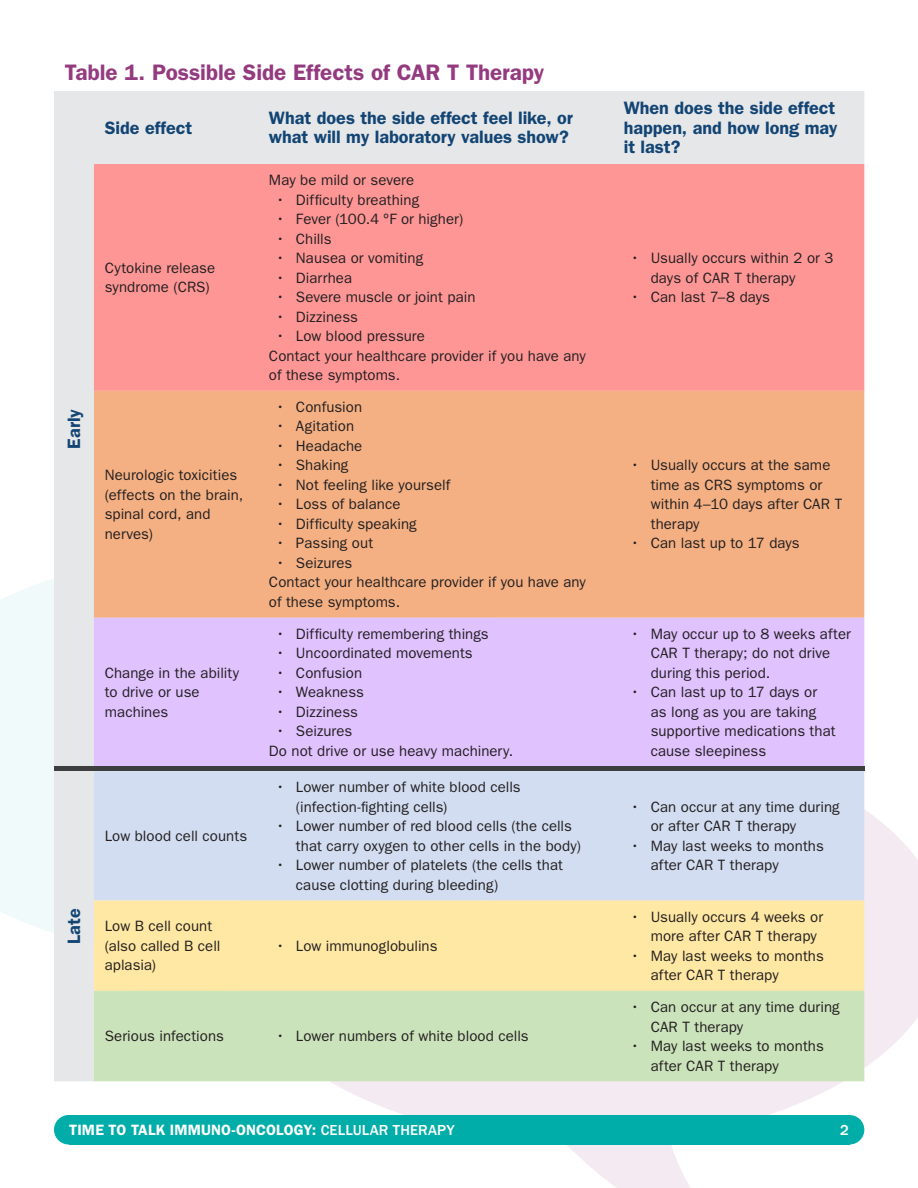
<style>
.page{position:relative;width:918px;height:1188px;background:#fff}
.page>*{position:absolute;margin:0;border:0;box-sizing:border-box;transform-origin:0 0}
.Heading_2{font:600 22.5px "ITC Franklin Gothic Std";letter-spacing:-.005em;color:#943b80}
.Table_Head{font:600 18px/19.5px "ITC Franklin Gothic Std";color:#134574}
.Table_Body{font:15px/19.5px "ITC Franklin Gothic Std";letter-spacing:.005em;color:#231f20}
.t1{font:600 15px "ITC Franklin Gothic Std";letter-spacing:.01em;color:#fff}
.t2{font:500 15px "ITC Franklin Gothic Std";color:#fff}
.s1{font-weight:500}
</style>
<div class="page">
<div style="left:0;top:578px;width:54px;height:355px;background:#f1fafa"></div>
<svg style="left:234px;top:734px;width:684px;height:454px"></svg>
<div style="left:835px;top:1115px;width:29px;height:29px;background:#00ada8;border-radius:50%"></div>
<div style="left:54px;top:1115px;width:29px;height:29px;background:#00ada8;border-radius:50%"></div>
<div style="left:69px;top:1115px;width:781px;height:29px;background:#00ada8"></div>
<div style="left:54px;top:91px;width:810px;height:990px;background:#e6e7e9"></div>
<div style="left:94px;top:164px;width:770px;height:227px;background:#ff9696"></div>
<div style="left:94px;top:391px;width:770px;height:227px;background:#f4b083"></div>
<div style="left:94px;top:618px;width:770px;height:149px;background:#e0c2ff"></div>
<hr style="left:54px;top:767px;width:810px;height:4px;background:#3e3e3f">
<div style="left:94px;top:771px;width:770px;height:130px;background:#d2ddf1"></div>
<div style="left:94px;top:901px;width:770px;height:90px;background:#ffe8a3"></div>
<div style="left:94px;top:991px;width:770px;height:90px;background:#cbe3bb"></div>
<p class="Heading_2" style="left:65px;top:59px;width:481px">Table 1. Possible Side Effects of CAR T Therapy</p>
<p class="Table_Head" style="left:105px;top:118px;width:89px">Side effect</p>
<p class="Table_Head" style="left:269px;top:108px;width:306px">What does the side effect feel like, or what will my laboratory values show?</p>
<p class="Table_Head" style="left:624px;top:98px;width:215px;text-align:justify">When does the side effect happen, and how long may it last?</p>
<p class="Table_Body" style="left:105px;top:258px;width:112px">Cytokine release syndrome (CRS)</p>
<p class="Table_Head" style="left:64px;top:449px;width:41px;rotate:-90deg">Early</p>
<p class="Table_Body" style="left:105px;top:465px;width:134px">Neurologic toxicities</p>
<p class="Table_Body" style="left:105px;top:485px;width:140px">(effects on the brain, spinal cord, and nerves)</p>
<p class="Table_Body" style="left:105px;top:663px;width:136px">Change in the ability to drive or use machines</p>
<p class="Table_Body" style="left:105px;top:826px;width:144px">Low blood cell counts</p>
<p class="Table_Head" style="left:64px;top:944px;width:37px;rotate:-90deg">Late</p>
<p class="Table_Body" style="left:105px;top:917px;width:117px">Low B cell count (also called B cell aplasia)</p>
<p class="Table_Body" style="left:269px;top:170px;width:147px">May be mild or severe</p>
<p class="Table_Body" style="left:276px;top:190px;width:145px">• Difficulty breathing</p>
<p class="Table_Body" style="left:276px;top:209px;width:189px">• Fever (100.4 ºF or higher)</p>
<p class="Table_Body" style="left:276px;top:229px;width:57px">• Chills</p>
<p class="Table_Body" style="left:276px;top:248px;width:149px">• Nausea or vomiting</p>
<p class="Table_Body" style="left:276px;top:268px;width:78px">• Diarrhea</p>
<p class="Table_Body" style="left:276px;top:287px;width:201px">• Severe muscle or joint pain</p>
<p class="Table_Body" style="left:276px;top:307px;width:84px">• Dizziness</p>
<p class="Table_Body" style="left:276px;top:326px;width:151px">• Low blood pressure</p>
<p class="Table_Body" style="left:269px;top:346px;width:318px">Contact your healthcare provider if you have any of these symptoms.</p>
<p class="Table_Body" style="left:276px;top:397px;width:88px">• Confusion</p>
<p class="Table_Body" style="left:276px;top:417px;width:80px">• Agitation</p>
<p class="Table_Body" style="left:276px;top:436px;width:88px">• Headache</p>
<p class="Table_Body" style="left:276px;top:456px;width:74px">• Shaking</p>
<p class="Table_Body" style="left:276px;top:475px;width:176px">• Not feeling like yourself</p>
<p class="Table_Body" style="left:276px;top:495px;width:126px">• Loss of balance</p>
<p class="Table_Body" style="left:276px;top:514px;width:143px">• Difficulty speaking</p>
<p class="Table_Body" style="left:276px;top:534px;width:99px">• Passing out</p>
<p class="Table_Body" style="left:276px;top:553px;width:78px">• Seizures</p>
<p class="Table_Body" style="left:269px;top:573px;width:318px">Contact your healthcare provider if you have any of these symptoms.</p>
<p class="Table_Body" style="left:276px;top:624px;width:214px">• Difficulty remembering things</p>
<p class="Table_Body" style="left:276px;top:644px;width:199px">• Uncoordinated movements</p>
<p class="Table_Body" style="left:276px;top:663px;width:88px">• Confusion</p>
<p class="Table_Body" style="left:276px;top:683px;width:90px">• Weakness</p>
<p class="Table_Body" style="left:276px;top:702px;width:84px">• Dizziness</p>
<p class="Table_Body" style="left:276px;top:722px;width:78px">• Seizures</p>
<p class="Table_Body" style="left:269px;top:741px;width:246px">Do not drive or use heavy machinery.</p>
<p class="Table_Body" style="left:296px;top:778px;width:226px;text-indent:-20px">• Lower number of white blood cells (infection-fighting cells)</p>
<p class="Table_Body" style="left:296px;top:817px;width:287px;text-indent:-20px">• Lower number of red blood cells (the cells that carry oxygen to other cells in the body)</p>
<p class="Table_Body" style="left:296px;top:856px;width:269px;text-indent:-20px">• Lower number of platelets (the cells that cause clotting during bleeding)</p>
<p class="Table_Body" style="left:276px;top:936px;width:163px">• Low immunoglobulins</p>
<p class="Table_Body" style="left:105px;top:1027px;width:121px">Serious infections</p>
<p class="Table_Body" style="left:276px;top:1027px;width:254px">• Lower numbers of white blood cells</p>
<p class="Table_Body" style="left:651px;top:248px;width:184px;text-indent:-20px">• Usually occurs within 2 or 3 days of CAR T therapy</p>
<p class="Table_Body" style="left:630px;top:287px;width:141px">• Can last 7–8 days</p>
<p class="Table_Body" style="left:651px;top:456px;width:193px;text-indent:-20px">• Usually occurs at the same time as CRS symptoms or within 4–10 days after CAR T therapy</p>
<p class="Table_Body" style="left:630px;top:534px;width:171px">• Can last up to 17 days</p>
<p class="Table_Body" style="left:651px;top:624px;width:202px;text-indent:-20px">• May occur up to 8 weeks after<br>CAR T therapy; do not drive during this period.</p>
<p class="Table_Body" style="left:651px;top:683px;width:187px;text-indent:-20px">• Can last up to 17 days or as long as you are taking supportive medications that cause sleepiness</p>
<p class="Table_Body" style="left:651px;top:797px;width:191px;text-indent:-20px">• Can occur at any time during or after CAR T therapy</p>
<p class="Table_Body" style="left:651px;top:836px;width:175px;text-indent:-20px">• May last weeks to months after CAR T therapy</p>
<p class="Table_Body" style="left:651px;top:907px;width:174px;text-indent:-20px">• Usually occurs 4 weeks or more after CAR T therapy</p>
<p class="Table_Body" style="left:651px;top:946px;width:175px;text-indent:-20px">• May last weeks to months after CAR T therapy</p>
<p class="Table_Body" style="left:651px;top:997px;width:191px;text-indent:-20px">• Can occur at any time during<br>CAR T therapy</p>
<p class="Table_Body" style="left:651px;top:1036px;width:175px;text-indent:-20px">• May last weeks to months after CAR T therapy</p>
<p class="t1" style="left:69px;top:1121px;width:387px">TIME TO TALK IMMUNO-ONCOLOGY: <span class="s1">CELLULAR THERAPY</span></p>
<p class="t2" style="left:840px;top:1122px;width:10px">2</p>
</div>
